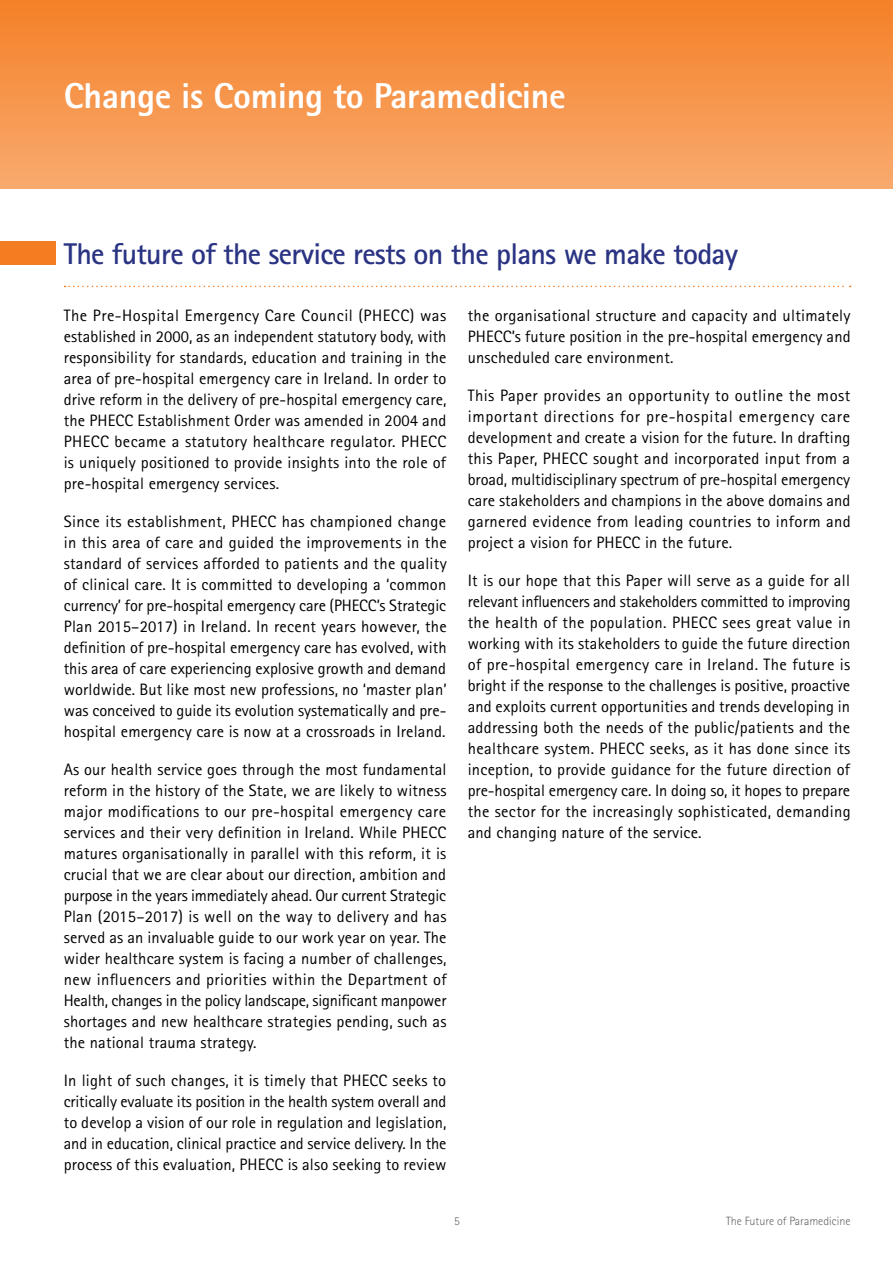
<style>
.page{position:relative;width:893px;height:1263px;background:#fff}
.page>*{position:absolute;margin:0;border:0;box-sizing:border-box;transform-origin:0 0}
.t1{font:800 36px "Rotis Sans Serif";letter-spacing:-.01em;color:#fff}
.t2{font:700 30px "Rotis Sans Serif";letter-spacing:-.025em;color:#2b3483}
.t3{font:16.5px/21px "Rotis Sans Serif";letter-spacing:.01em;color:#000;text-align:justify}
.t4{font:300 12px "Rotis Sans Serif";color:#636466}
</style>
<div class="page">
<div style="left:0;top:0;width:893px;height:189px;background:linear-gradient(to bottom,#f58027,#f8aa6f)"></div>
<div style="left:0;top:241px;width:55px;height:23px;background:#f47d22"></div>
<svg style="left:65px;top:286px;width:786px;height:1px"></svg>
<h1 class="t1" style="left:64px;top:73px;width:504px">Change is Coming to Paramedicine</h1>
<h2 class="t2" style="left:64px;top:235px;width:676px">The future of the service rests on the plans we make today</h2>
<p class="t3" style="left:64px;top:305px;width:384px">The Pre-Hospital Emergency Care Council (PHECC) was established in 2000, as an independent statutory body, with responsibility for standards, education and training in the area of pre-hospital emergency care in Ireland. In order to drive reform in the delivery of pre-hospital emergency care, the PHECC Establishment Order was amended in 2004 and PHECC became a statutory healthcare regulator. PHECC is uniquely positioned to provide insights into the role of pre-hospital emergency services.</p>
<p class="t3" style="left:64px;top:511px;width:384px">Since its establishment, PHECC has championed change in this area of care and guided the improvements in the standard of services afforded to patients and the quality of clinical care. It is committed to developing a ‘common currency’ for pre-hospital emergency care (PHECC’s Strategic Plan 2015–2017) in Ireland. In recent years however, the definition of pre-hospital emergency care has evolved, with this area of care experiencing explosive growth and demand worldwide. But like most new professions, no ‘master plan’ was conceived to guide its evolution systematically and pre&shy;hospital emergency care is now at a crossroads in Ireland.</p>
<p class="t3" style="left:64px;top:759px;width:384px">As our health service goes through the most fundamental reform in the history of the State, we are likely to witness major modifications to our pre-hospital emergency care services and their very definition in Ireland. While PHECC matures organisationally in parallel with this reform, it is crucial that we are clear about our direction, ambition and purpose in the years immediately ahead. Our current Strategic Plan (2015–2017) is well on the way to delivery and has served as an invaluable guide to our work year on year. The wider healthcare system is facing a number of challenges, new influencers and priorities within the Department of Health, changes in the policy landscape, significant manpower shortages and new healthcare strategies pending, such as the national trauma strategy.</p>
<p class="t3" style="left:64px;top:1070px;width:384px">In light of such changes, it is timely that PHECC seeks to critically evaluate its position in the health system overall and to develop a vision of our role in regulation and legislation, and in education, clinical practice and service delivery. In the process of this evaluation, PHECC is also seeking to review</p>
<p class="t3" style="left:468px;top:305px;width:384px">the organisational structure and capacity and ultimately PHECC’s future position in the pre-hospital emergency and unscheduled care environment.</p>
<p class="t3" style="left:468px;top:385px;width:384px">This Paper provides an opportunity to outline the most important directions for pre-hospital emergency care development and create a vision for the future. In drafting this Paper, PHECC sought and incorporated input from a broad, multidisciplinary spectrum of pre-hospital emergency care stakeholders and champions in the above domains and garnered evidence from leading countries to inform and project a vision for PHECC in the future.</p>
<p class="t3" style="left:468px;top:570px;width:384px">It is our hope that this Paper will serve as a guide for all relevant influencers and stakeholders committed to improving the health of the population. PHECC sees great value in working with its stakeholders to guide the future direction of pre-hospital emergency care in Ireland. The future is bright if the response to the challenges is positive, proactive and exploits current opportunities and trends developing in addressing both the needs of the public/patients and the healthcare system. PHECC seeks, as it has done since its inception, to provide guidance for the future direction of pre-hospital emergency care. In doing so, it hopes to prepare the sector for the increasingly sophisticated, demanding and changing nature of the service.</p>
<p class="t4" style="left:454px;top:1214px;width:7px">5</p>
<p class="t4" style="left:726px;top:1214px;width:126px">The Future of Paramedicine</p>
</div>
